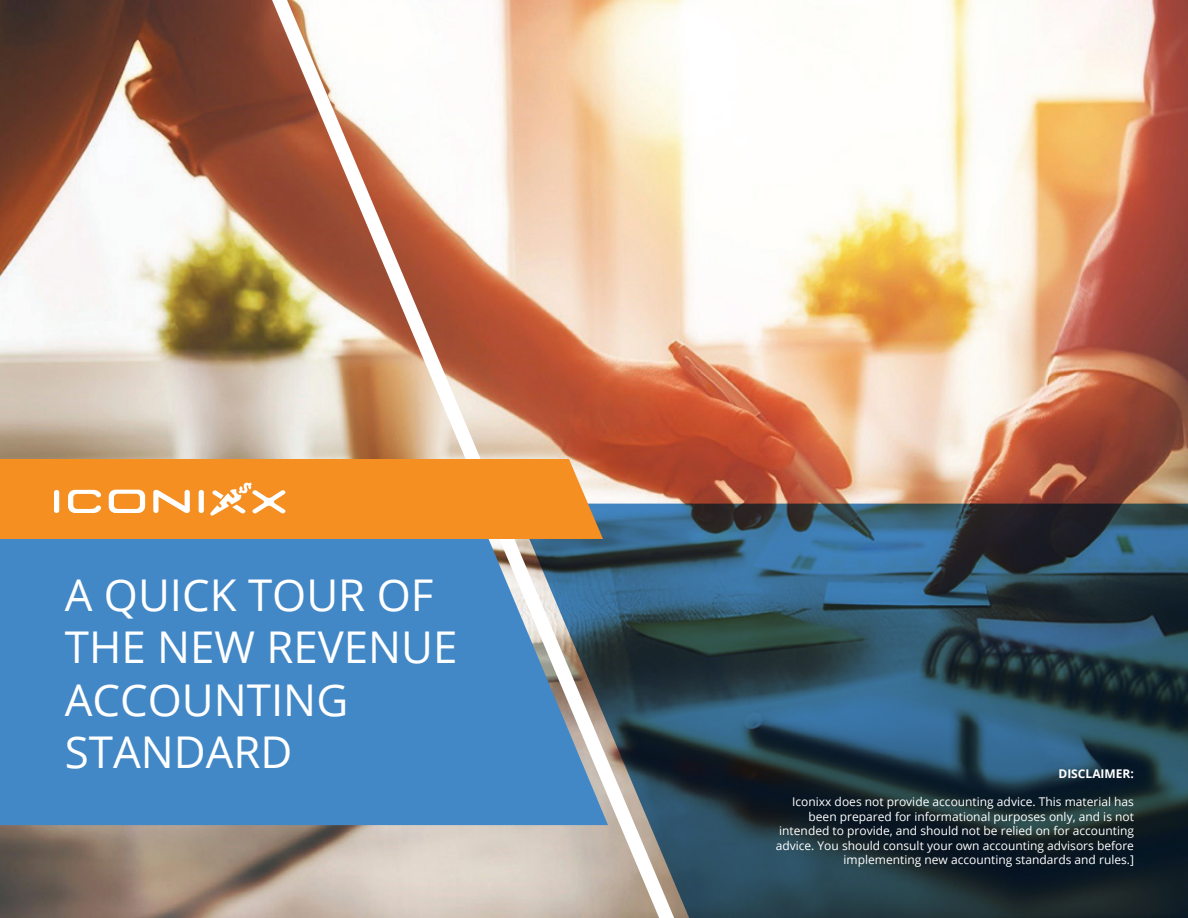
<style>
.page{position:relative;width:1188px;height:918px;background:#fff}
.page>*{position:absolute;margin:0;border:0;box-sizing:border-box;transform-origin:0 0}
.t1{font:43.8px/52.5px "Open Sans";color:#fff}
.t2{font:12px/14.4px "Open Sans";color:#fff;text-align:right}
.t3{font:700 12px "Open Sans";color:#fff}
</style>
<div class="page">
<img style="left:0;top:0;width:1188px;height:918px">
<div style="left:0;top:539px;width:272px;height:286px;background:#4288c7"></div>
<svg style="left:674px;top:504px;width:514px;height:414px"></svg>
<img style="left:272px;top:0;width:402px;height:918px">
<div style="left:0;top:459px;width:603px;height:80px;background:#f58f22"></div>
<svg style="left:54px;top:490px;width:5px;height:23px"></svg>
<svg style="left:68px;top:490px;width:33px;height:23px"></svg>
<svg style="left:109px;top:490px;width:36px;height:23px"></svg>
<svg style="left:153px;top:490px;width:37px;height:23px"></svg>
<svg style="left:199px;top:490px;width:5px;height:23px"></svg>
<svg style="left:210px;top:482px;width:75px;height:34px"></svg>
<h1 class="t1" style="left:65px;top:567px;width:394px">A QUICK TOUR OF<br>THE NEW REVENUE<br>ACCOUNTING<br>STANDARD</h1>
<p class="t3" style="left:1058px;top:765px;width:77px">DISCLAIMER:</p>
<p class="t2" style="left:776px;top:795px;width:360px">Iconixx does not provide accounting advice. This material has been prepared for informational purposes only, and is not intended to provide, and should not be relied on for accounting advice. You should consult your own accounting advisors before implementing new accounting standards and rules.]</p>
</div>
